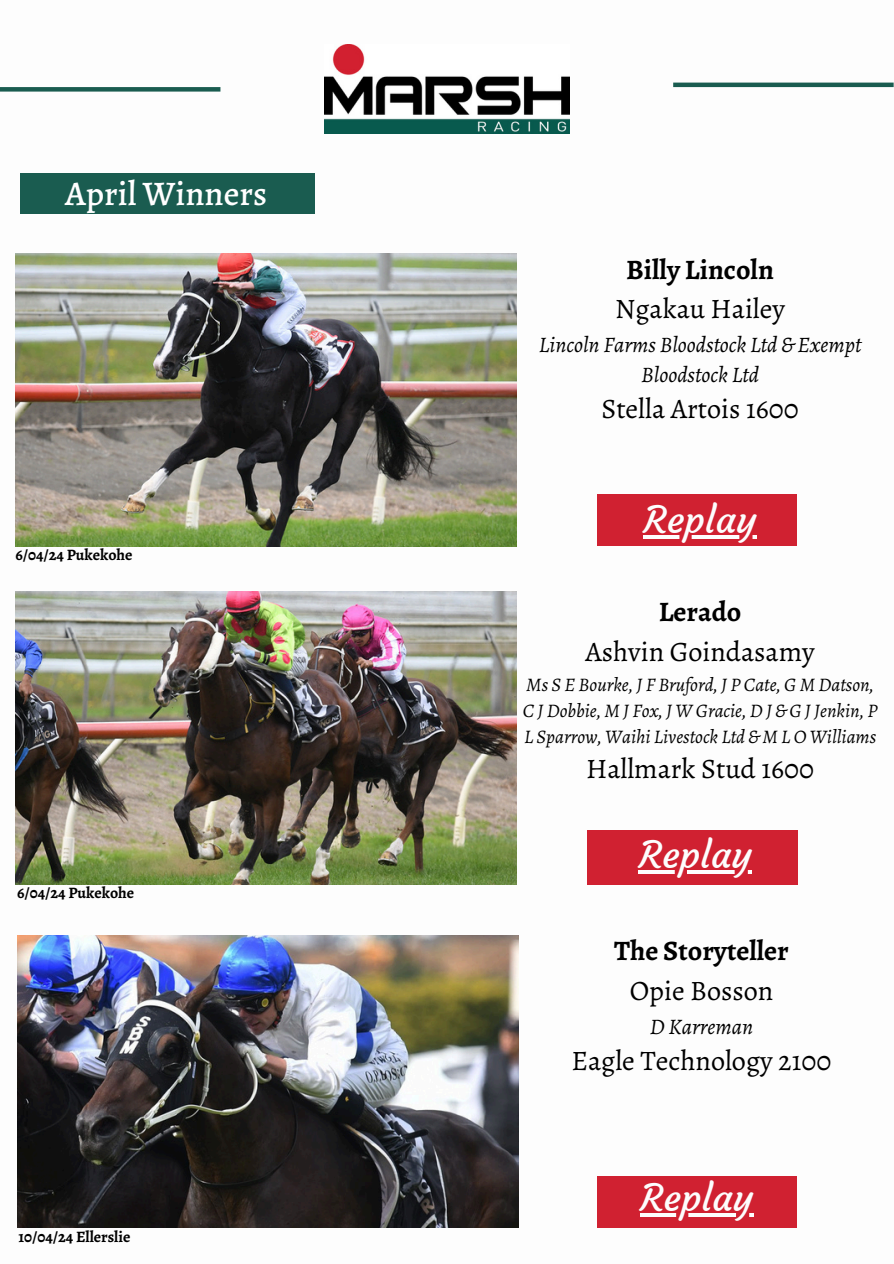
<style>
.page{position:relative;width:894px;height:1264px;background:#fff}
.page>*{position:absolute;margin:0;border:0;box-sizing:border-box;transform-origin:0 0}
.t1{font:37.5px "Courgette";color:#fdfdfd}
.t2{font:500 34.5px "Alegreya";color:#fff}
.t3{font:28.2px/39.3px "Alegreya";color:#000;text-align:center}
.t4{font:700 28.2px/39.3px "Alegreya";color:#000;text-align:center}
.t5{font:italic 22.2px/30.3px "Alegreya";color:#000;text-align:center}
.t6{font:italic 19.2px/25.8px "Alegreya";color:#000}
.t7{font:700 15.9px "Alegreya";color:#000}
.s1{font-weight:400}
.s2{font-weight:700}
</style>
<div class="page">
<img style="left:325px;top:45px;width:244px;height:89px">
<div style="left:0;top:87px;width:220px;height:5px;background:#1a5c50"></div>
<hr style="left:673px;top:83px;width:220px;height:4px;background:#1a5c50">
<img style="left:16px;top:253px;width:500px;height:293px">
<img style="left:16px;top:591px;width:500px;height:293px">
<div style="left:20px;top:174px;width:294px;height:40px;background:#1a5c50"></div>
<div style="left:587px;top:830px;width:210px;height:54px;background:#d02131"></div>
<hr style="left:638px;top:870px;width:113px;height:3px;background:#fdfdfd">
<div style="left:597px;top:494px;width:199px;height:52px;background:#d02131"></div>
<hr style="left:643px;top:535px;width:113px;height:3px;background:#fdfdfd">
<img style="left:17px;top:935px;width:501px;height:292px">
<div style="left:597px;top:1176px;width:199px;height:51px;background:#d02131"></div>
<svg style="left:640px;top:1213px;width:113px;height:3px"></svg>
<p class="t2" style="left:65px;top:170px;width:203px">April Winners</p>
<h5 class="t7" style="left:15px;top:544px;width:119px">6/04/24 Pukekohe</h5>
<h2 class="t7" style="left:17px;top:882px;width:119px">6/04/24 Pukekohe</h2>
<h3 class="t7" style="left:18px;top:1225px;width:113px">10/04/24 Ellerslie</h3>
<h2 class="t4" style="left:615px;top:250px;width:171px">Billy Lincoln<br><span class="s1">Ngakau Hailey</span></h2>
<h2 class="t5" style="left:538px;top:329px;width:324px">Lincoln Farms Bloodstock Ltd &amp; Exempt<br>Bloodstock Ltd</h2>
<h2 class="t3" style="left:601px;top:389px;width:199px">Stella Artois 1600</h2>
<h4 class="t1" style="left:643px;top:496px;width:115px">Replay</h4>
<p class="t3" style="left:585px;top:592px;width:231px"><span class="s2">Lerado<br></span>Ashvin Goindasamy</p>
<p class="t6" style="left:522px;top:671px;width:356px">Ms S E Bourke, J F Bruford, J P Cate, G M Datson,<br>C J Dobbie, M J Fox, J W Gracie, D J &amp; G J Jenkin, P<br>L Sparrow, Waihi Livestock Ltd &amp; M L O Williams</p>
<p class="t3" style="left:586px;top:748px;width:229px">Hallmark Stud 1600</p>
<p class="t1" style="left:638px;top:831px;width:115px">Replay</p>
<p class="t4" style="left:614px;top:931px;width:176px">The Storyteller<br><span class="s1">Opie Bosson</span></p>
<p class="t5" style="left:649px;top:1010px;width:105px">D Karreman</p>
<p class="t3" style="left:571px;top:1040px;width:261px">Eagle Technology 2100</p>
<p class="t1" style="left:640px;top:1174px;width:115px">Replay</p>
</div>
